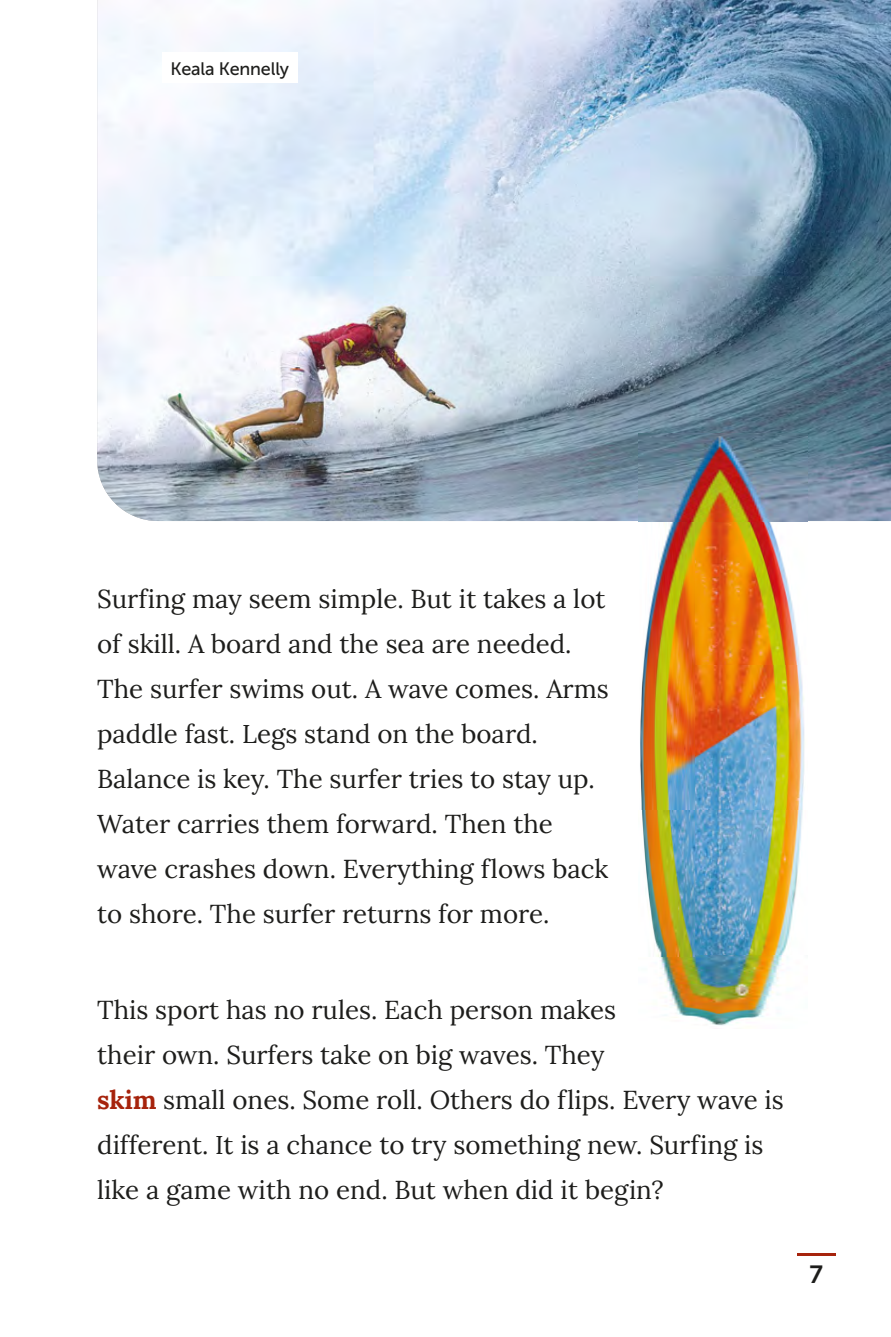
<style>
.page{position:relative;width:891px;height:1337px;background:#fff}
.page>*{position:absolute;margin:0;border:0;box-sizing:border-box;transform-origin:0 0}
.t1{font:25.88px/45px "Lora";color:#1d1d1b}
.t2{font:24.75px "Museo Sans 700";color:#1d1d1b}
.t3{font:18px "Museo Sans 500";letter-spacing:-.01em;color:#1d1d1b}
.s1{font-weight:700;color:#a6230c}
</style>
<div class="page">
<img style="left:97px;top:0;width:794px;height:521px">
<img style="left:638px;top:433px;width:170px;height:593px">
<div style="left:162px;top:53px;width:136px;height:30px;background:#fff"></div>
<hr style="left:797px;top:1253px;width:39px;height:3px;background:#a6230c">
<p class="t3" style="left:171px;top:59px;width:120px">Keala Kennelly</p>
<p class="t1" style="left:97px;top:575px;width:513px">Surfing may seem simple. But it takes a lot of skill. A board and the sea are needed.<br>The surfer swims out. A wave comes. Arms paddle fast. Legs stand on the board.<br>Balance is key. The surfer tries to stay up.<br>Water carries them forward. Then the wave crashes down. Everything flows back to shore. The surfer returns for more.</p>
<p class="t1" style="left:97px;top:985px;width:688px">This sport has no rules. Each person makes<br>their own. Surfers take on big waves. They<br><span class="s1">skim</span> small ones. Some roll. Others do flips. Every wave is different. It is a chance to try something new. Surfing is like a game with no end. But when did it begin?</p>
<p class="t2" style="left:810px;top:1260px;width:15px">7</p>
</div>
